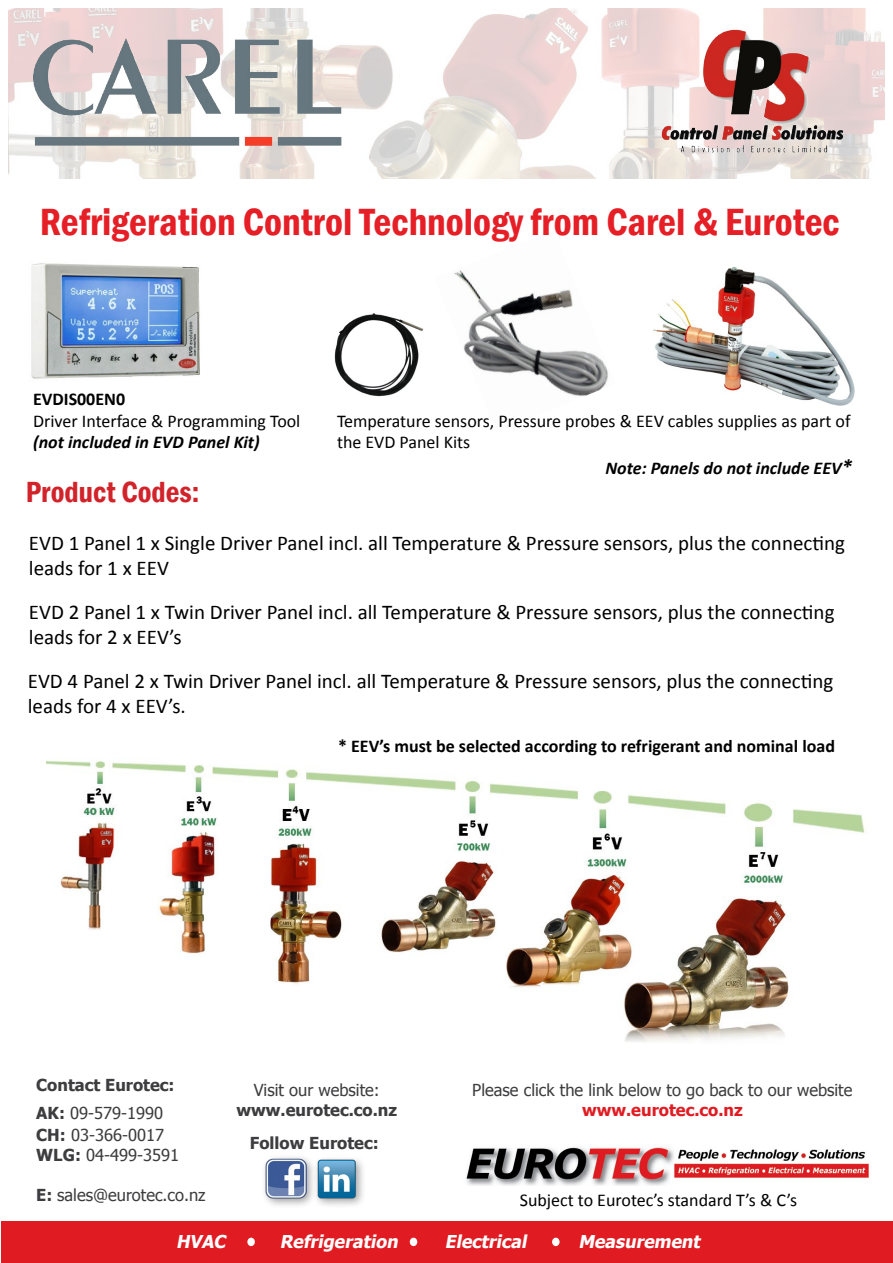
<style>
.page{position:relative;width:893px;height:1263px;background:#fff}
.page>*{position:absolute;margin:0;border:0;box-sizing:border-box;transform-origin:0 0}
.t1{font:600 condensed 39px "Franklin Gothic";color:#e61e26}
.t2{font:600 condensed 30px "Franklin Gothic";color:#d2232a}
.t3{font:21px/25.2px "Calibri";color:#000}
.t4{font:18px/21.6px "Calibri";color:#000}
.t5{font:700 18px "Calibri";color:#000}
.t6{font:italic 700 18px "Calibri";color:#000}
.t7{font:italic 700 17.7px "Tahoma";color:#fff}
.t8{font:16.5px "Tahoma";color:#3d3c3e}
.t9{font:700 16.5px "Tahoma";color:#3d3c3e}
.t10{font:700 16.5px "Tahoma";color:#e11b22}
.s1{font-size:21px}
.s2{font-weight:700}
</style>
<div class="page">
<img style="left:466px;top:1147px;width:404px;height:38px">
<img style="left:9px;top:8px;width:875px;height:170px">
<div style="left:1px;top:1221px;width:892px;height:41px;background:#e11b22"></div>
<img style="left:46px;top:760px;width:819px;height:282px">
<img style="left:31px;top:263px;width:169px;height:116px">
<img style="left:334px;top:313px;width:90px;height:84px">
<img style="left:454px;top:270px;width:155px;height:127px">
<img style="left:653px;top:267px;width:202px;height:139px">
<img style="left:33px;top:37px;width:316px;height:114px">
<img style="left:658px;top:20px;width:188px;height:145px">
<div style="left:261px;top:1154px;width:56px;height:55px;background:#000;opacity:.39"></div>
<img style="left:266px;top:1158px;width:40px;height:41px">
<div style="left:312px;top:1155px;width:54px;height:54px;background:#000;opacity:.37"></div>
<img style="left:317px;top:1159px;width:39px;height:40px">
<div style="left:247px;top:1238px;width:8px;height:8px;background:#fff;border-radius:50%"></div>
<div style="left:410px;top:1238px;width:7px;height:8px;background:#fff;border-radius:50%"></div>
<div style="left:552px;top:1238px;width:8px;height:8px;background:#fff;border-radius:50%"></div>
<h1 class="t1" style="left:40px;top:195px;width:802px">Refrigeration Control Technology from Carel &amp; Eurotec</h1>
<p class="t5" style="left:33px;top:387px;width:94px">EVDIS00EN0</p>
<p class="t4" style="left:33px;top:410px;width:269px">Driver Interface &amp; Programming Tool</p>
<p class="t6" style="left:33px;top:431px;width:228px">(not included in EVD Panel Kit)</p>
<h2 class="t2" style="left:26px;top:472px;width:175px">Product Codes:</h2>
<p class="t4" style="left:337px;top:410px;width:515px">Temperature sensors, Pressure probes &amp; EEV cables supplies as part of the EVD Panel Kits</p>
<p class="t6" style="left:605px;top:456px;width:248px">Note: Panels do not include EEV<span class="s1">*</span></p>
<p class="t3" style="left:29px;top:530px;width:818px">EVD 1 Panel 1 x Single Driver Panel incl. all Temperature &amp; Pressure sensors, plus the connecting leads for 1 x EEV</p>
<p class="t3" style="left:29px;top:599px;width:807px">EVD 2 Panel 1 x Twin Driver Panel incl. all Temperature &amp; Pressure sensors, plus the connecting leads for 2 x EEV’s</p>
<p class="t3" style="left:28px;top:668px;width:807px">EVD 4 Panel 2 x Twin Driver Panel incl. all Temperature &amp; Pressure sensors, plus the connecting leads for 4 x EEV’s.</p>
<p class="t5" style="left:338px;top:735px;width:498px">* EEV’s must be selected according to refrigerant and nominal load</p>
<p class="t9" style="left:36px;top:1073px;width:140px">Contact Eurotec:</p>
<p class="t8" style="left:254px;top:1079px;width:127px">Visit our website:</p>
<p class="t9" style="left:236px;top:1098px;width:162px">www.eurotec.co.nz</p>
<p class="t8" style="left:36px;top:1102px;width:129px"><span class="s2">AK:</span> 09-579-1990</p>
<p class="t8" style="left:36px;top:1124px;width:129px"><span class="s2">CH:</span> 03-366-0017</p>
<p class="t8" style="left:36px;top:1143px;width:144px"><span class="s2">WLG:</span> 04-499-3591</p>
<p class="t8" style="left:36px;top:1183px;width:171px"><span class="s2">E:</span> sales@eurotec.co.nz</p>
<p class="t9" style="left:250px;top:1132px;width:130px">Follow Eurotec:</p>
<p class="t8" style="left:472px;top:1079px;width:382px">Please click the link below to go back to our website</p>
<p class="t10" style="left:582px;top:1098px;width:162px">www.eurotec.co.nz</p>
<p class="t4" style="left:520px;top:1189px;width:279px">Subject to Eurotec’s standard T’s &amp; C’s</p>
<p class="t7" style="left:176px;top:1229px;width:55px">HVAC</p>
<p class="t7" style="left:280px;top:1229px;width:124px">Refrigeration</p>
<p class="t7" style="left:445px;top:1229px;width:87px">Electrical</p>
<p class="t7" style="left:578px;top:1229px;width:127px">Measurement</p>
</div>
